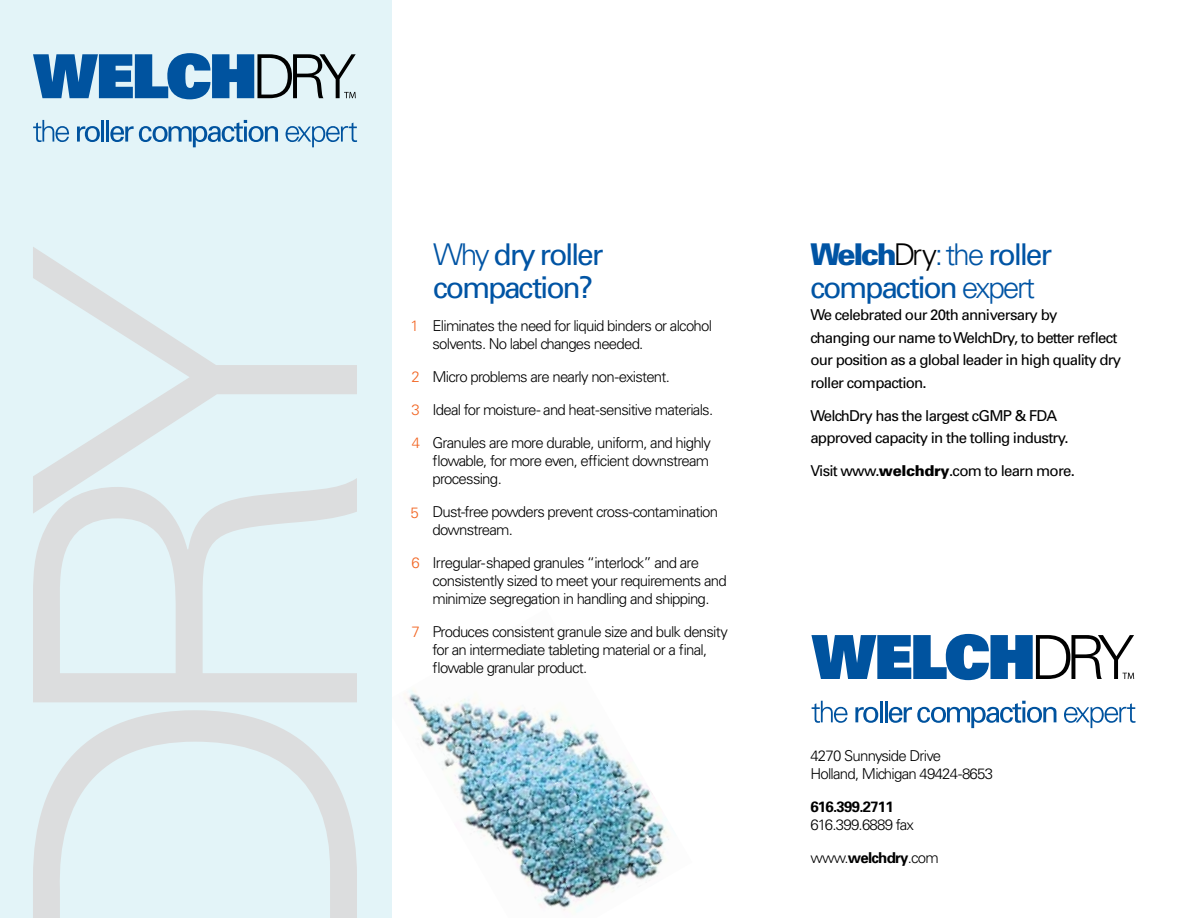
<style>
.page{position:relative;width:1188px;height:918px;background:#fff}
.page>*{position:absolute;margin:0;border:0;box-sizing:border-box;transform-origin:0 0}
.t1{font:30px/33px "Univers";letter-spacing:-.075em;color:#0054a4}
.t2{font:300 15px/18px "Univers";letter-spacing:-.05em;color:#000}
.t3{font:15px/22.5px "Univers";letter-spacing:-.05em;color:#000}
.t4{font:700 15px "Univers";letter-spacing:-.05em;color:#000}
.t5{font:300 15px/33px "Univers";color:#f26522}
.s1{font-weight:300}
.s2{font-weight:900}
.s3{font-weight:300;color:#000}
.s4{font-weight:700}
</style>
<div class="page">
<img style="left:404px;top:690px;width:265px;height:222px">
<svg style="left:811px;top:634px;width:323px;height:46px"></svg>
<svg style="left:812px;top:701px;width:36px;height:22px"></svg>
<svg style="left:855px;top:707px;width:23px;height:16px"></svg>
<hr style="left:880px;top:701px;width:3px;height:21px;background:#00539f">
<hr style="left:885px;top:701px;width:3px;height:21px;background:#00539f">
<svg style="left:889px;top:701px;width:167px;height:27px"></svg>
<svg style="left:1064px;top:703px;width:71px;height:25px"></svg>
<div style="left:0;top:0;width:392px;height:918px;background:#e3f4f8"></div>
<svg style="left:33px;top:710px;width:324px;height:208px"></svg>
<svg style="left:33px;top:514px;width:324px;height:188px"></svg>
<svg style="left:33px;top:247px;width:324px;height:267px"></svg>
<svg style="left:33px;top:53px;width:323px;height:46px"></svg>
<svg style="left:33px;top:120px;width:36px;height:22px"></svg>
<svg style="left:77px;top:126px;width:23px;height:16px"></svg>
<hr style="left:101px;top:120px;width:3px;height:22px;background:#00539f">
<hr style="left:106px;top:120px;width:3px;height:22px;background:#00539f">
<svg style="left:110px;top:120px;width:168px;height:27px"></svg>
<svg style="left:286px;top:123px;width:71px;height:24px"></svg>
<p class="t5" style="left:410px;top:310px;width:10px">1</p>
<p class="t5" style="left:411px;top:361px;width:10px">2<br>3</p>
<p class="t5" style="left:412px;top:427px;width:10px">4</p>
<p class="t5" style="left:411px;top:496px;width:10px">5</p>
<p class="t5" style="left:412px;top:547px;width:10px">6</p>
<p class="t5" style="left:411px;top:616px;width:10px">7</p>
<h1 class="t1" style="left:433px;top:237px;width:172px"><span class="s1">Why</span> dry roller compaction?</h1>
<p class="t2" style="left:432px;top:317px;width:281px">Eliminates the need for liquid binders or alcohol solvents. No label changes needed.</p>
<p class="t2" style="left:432px;top:368px;width:239px">Micro problems are nearly non-existent.</p>
<p class="t2" style="left:432px;top:401px;width:282px">Ideal for moisture- and heat-sensitive materials.</p>
<p class="t2" style="left:432px;top:434px;width:280px;text-align:justify">Granules are more durable, uniform, and highly flowable, for more even, efficient downstream processing.</p>
<p class="t2" style="left:432px;top:503px;width:287px">Dust-free powders prevent cross-contamination downstream.</p>
<p class="t2" style="left:432px;top:554px;width:296px">Irregular-shaped granules “interlock” and are consistently sized to meet your requirements and minimize segregation in handling and shipping.</p>
<p class="t2" style="left:432px;top:623px;width:297px">Produces consistent granule size and bulk density for an intermediate tableting material or a final, flowable granular product.</p>
<h1 class="t1" style="left:810px;top:237px;width:243px"><span class="s2">Welch</span><span class="s3">Dry</span><span class="s1">:the</span> roller compaction <span class="s1">expert</span></h1>
<p class="t3" style="left:810px;top:303px;width:312px">We celebrated our 20th anniversary by<br>changing our name to WelchDry, to better reflect our position as a global leader in high quality dry roller compaction.</p>
<p class="t3" style="left:810px;top:404px;width:260px">WelchDry has the largest cGMP &amp; FDA approved capacity in the tolling industry.</p>
<p class="t3" style="left:810px;top:459px;width:266px">Visit www.<span class="s2">welchdry</span>.com to learn more.</p>
<p class="t2" style="left:810px;top:747px;width:184px">4270 Sunnyside Drive<br>Holland, Michigan 49424-8653</p>
<p class="t4" style="left:810px;top:797px;width:85px">616.399.2711</p>
<p class="t2" style="left:810px;top:816px;width:105px">616.399.6889 fax</p>
<p class="t2" style="left:810px;top:849px;width:130px">www.<span class="s4">welchdry</span>.com</p>
</div>
